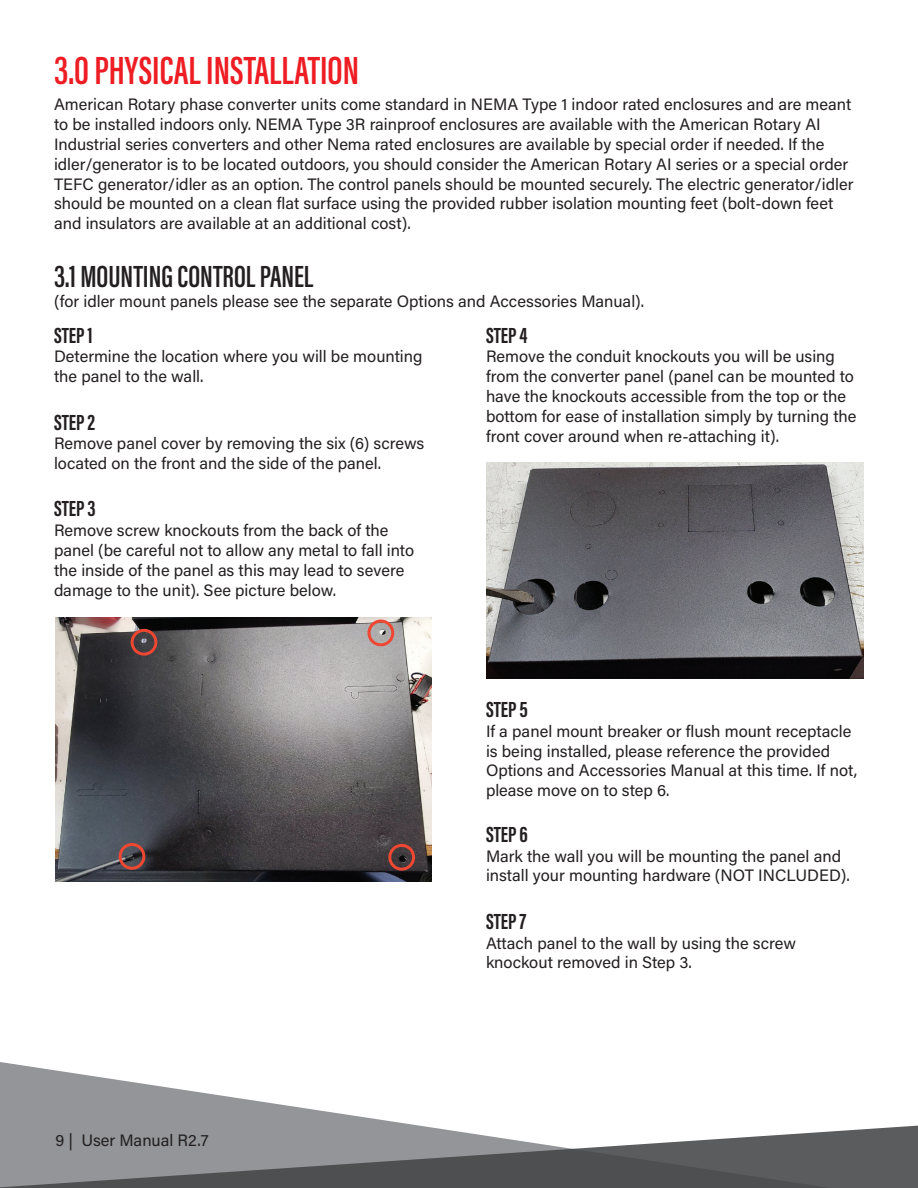
<style>
.page{position:relative;width:918px;height:1188px;background:#fff}
.page>*{position:absolute;margin:0;border:0;box-sizing:border-box;transform-origin:0 0}
.t1{font:600 40.5px "Acumin Pro Extra Cond";color:#ee1d23}
.t2{font:600 31.5px "Acumin Pro Extra Cond";color:#231f20}
.t3{font:700 22.5px "Acumin Pro Extra Cond";color:#231f20}
.t4{font:16.5px/19.8px "Acumin Pro";color:#231f20}
</style>
<div class="page">
<svg style="left:0;top:1062px;width:382px;height:58px"></svg>
<svg style="left:0;top:1120px;width:918px;height:68px;background:#848587"></svg>
<img style="left:56px;top:617px;width:376px;height:264px">
<div style="left:131px;top:629px;width:26px;height:27px;border:3px solid #ef4732;border-radius:50%"></div>
<div style="left:119px;top:843px;width:26px;height:27px;border:3px solid #ef4732;border-radius:50%"></div>
<div style="left:367px;top:620px;width:27px;height:26px;border:3px solid #ef4732;border-radius:50%"></div>
<div style="left:388px;top:844px;width:27px;height:27px;border:3px solid #ef4732;border-radius:50%"></div>
<img style="left:486px;top:462px;width:378px;height:216px">
<h1 class="t1" style="left:54px;top:45px;width:307px">3.0 PHYSICAL INSTALLATION</h1>
<p class="t4" style="left:54px;top:94px;width:801px">American Rotary phase converter units come standard in NEMA Type 1 indoor rated enclosures and are meant to be installed indoors only. NEMA Type 3R rainproof enclosures are available with the American Rotary AI Industrial series converters and other Nema rated enclosures are available by special order if needed. If the idler/generator is to be located outdoors, you should consider the American Rotary AI series or a special order TEFC generator/idler as an option. The control panels should be mounted securely. The electric generator/idler should be mounted on a clean flat surface using the provided rubber isolation mounting feet (bolt-down feet and insulators are available at an additional cost).</p>
<h2 class="t2" style="left:54px;top:257px;width:261px">3.1 MOUNTING CONTROL PANEL</h2>
<p class="t4" style="left:54px;top:291px;width:590px">(for idler mount panels please see the separate Options and Accessories Manual).</p>
<h3 class="t3" style="left:54px;top:321px;width:40px">STEP 1</h3>
<p class="t4" style="left:54px;top:346px;width:370px">Determine the location where you will be mounting the panel to the wall.</p>
<h3 class="t3" style="left:54px;top:408px;width:43px">STEP 2</h3>
<p class="t4" style="left:54px;top:433px;width:372px">Remove panel cover by removing the six (6) screws located on the front and the side of the panel.</p>
<h3 class="t3" style="left:54px;top:495px;width:43px">STEP 3</h3>
<p class="t4" style="left:54px;top:520px;width:362px">Remove screw knockouts from the back of the panel (be careful not to allow any metal to fall into the inside of the panel as this may lead to severe damage to the unit). See picture below.</p>
<h3 class="t3" style="left:486px;top:321px;width:43px">STEP 4</h3>
<p class="t4" style="left:486px;top:346px;width:372px">Remove the conduit knockouts you will be using from the converter panel (panel can be mounted to have the knockouts accessible from the top or the bottom for ease of installation simply by turning the front cover around when re-attaching it).</p>
<p class="t4" style="left:56px;top:1130px;width:155px">9 | User Manual R2.7</p>
<h3 class="t3" style="left:486px;top:696px;width:43px">STEP 5</h3>
<p class="t4" style="left:486px;top:720px;width:373px">If a panel mount breaker or flush mount receptacle is being installed, please reference the provided Options and Accessories Manual at this time. If not, please move on to step 6.</p>
<h3 class="t3" style="left:486px;top:820px;width:43px">STEP 6</h3>
<p class="t4" style="left:486px;top:845px;width:364px">Mark the wall you will be mounting the panel and install your mounting hardware (NOT INCLUDED).</p>
<h3 class="t3" style="left:486px;top:907px;width:42px">STEP 7</h3>
<p class="t4" style="left:486px;top:932px;width:312px">Attach panel to the wall by using the screw knockout removed in Step 3.</p>
</div>
